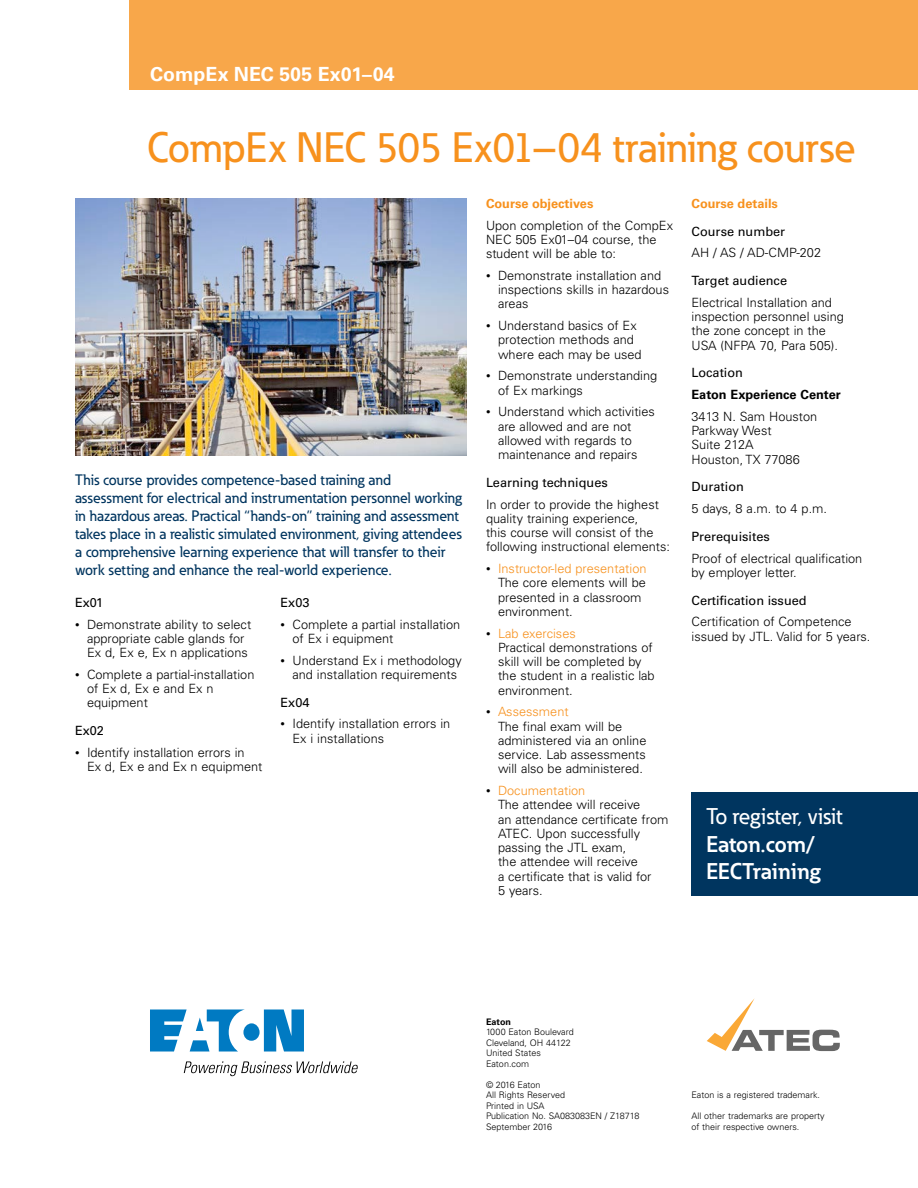
<style>
.page{position:relative;width:918px;height:1188px;background:#fff}
.page>*{position:absolute;margin:0;border:0;box-sizing:border-box;transform-origin:0 0}
.t1{font:500 42px "Eaton";color:#f7911d}
.t2{font:700 22.5px/27px "Eaton";color:#fff}
.t3{font:500 22.5px "Eaton";letter-spacing:.005em;color:#fff}
.t4{font:700 19.5px "Univers LT Std";letter-spacing:.005em;color:#fff}
.t5{font:500 15px/18px "Eaton";color:#00355f}
.t6{font:300 12.75px/14.2px "Univers LT Std";color:#000}
.t7{font:12.75px "Univers LT Std";color:#000}
.t8{font:700 12.75px "Univers LT Std";color:#f7911d}
.t9{font:700 12.75px "Univers LT Std";color:#000}
.t10{font:300 9px/10.5px "Univers LT Std";color:#000}
.t11{font:700 9px "Univers LT Std";color:#000}
.s1{font-size:9px}
.s2{color:#f7911d}
</style>
<div class="page">
<div style="left:692px;top:792px;width:226px;height:103px;background:#00355f"></div>
<img style="left:75px;top:198px;width:392px;height:257px">
<div style="left:129px;top:0;width:789px;height:90px;background:#f8a74a"></div>
<svg style="left:707px;top:998px;width:133px;height:53px"></svg>
<svg style="left:150px;top:1010px;width:154px;height:42px"></svg>
<svg style="left:184px;top:1061px;width:174px;height:15px"></svg>
<h3 class="t4" style="left:150px;top:63px;width:246px">CompEx NEC 505 Ex01–04</h3>
<h1 class="t1" style="left:147px;top:122px;width:711px">CompEx NEC 505 Ex01–04 training course</h1>
<p class="t5" style="left:75px;top:470px;width:389px">This course provides competence-based training and assessment for electrical and instrumentation personnel working in hazardous areas. Practical “hands-on” training and assessment takes place in a realistic simulated environment, giving attendees a comprehensive learning experience that will transfer to their work setting and enhance the real-world experience.</p>
<p class="t7" style="left:75px;top:595px;width:30px">Ex01</p>
<p class="t6" style="left:87px;top:617px;width:166px;text-indent:-12px"><span class="s1">•</span> Demonstrate ability to select appropriate cable glands for<br>Ex d, Ex e, Ex n applications</p>
<p class="t6" style="left:87px;top:667px;width:169px;text-indent:-12px"><span class="s1">•</span> Complete a partial-installation of Ex d, Ex e and Ex n equipment</p>
<p class="t7" style="left:75px;top:723px;width:31px">Ex02</p>
<p class="t6" style="left:87px;top:745px;width:177px;text-indent:-12px"><span class="s1">•</span> Identify installation errors in<br>Ex d, Ex e and Ex n equipment</p>
<p class="t7" style="left:281px;top:595px;width:31px">Ex03</p>
<p class="t6" style="left:293px;top:617px;width:169px;text-indent:-12px"><span class="s1">•</span> Complete a partial installation of Ex i equipment</p>
<p class="t6" style="left:281px;top:653px;width:183px;text-align:center"><span class="s1">•</span> Understand Ex i methodology and installation requirements</p>
<p class="t7" style="left:281px;top:695px;width:31px">Ex04</p>
<p class="t6" style="left:293px;top:717px;width:159px;text-indent:-12px"><span class="s1">•</span> Identify installation errors in<br>Ex i installations</p>
<p class="t8" style="left:486px;top:196px;width:109px">Course objectives</p>
<p class="t6" style="left:486px;top:218px;width:189px">Upon completion of the CompEx<br>NEC 505 Ex01–04 course, the student will be able to:</p>
<p class="t6" style="left:498px;top:268px;width:173px;text-indent:-12px"><span class="s1">•</span> Demonstrate installation and inspections skills in hazardous areas</p>
<p class="t6" style="left:498px;top:319px;width:145px;text-indent:-12px"><span class="s1">•</span> Understand basics of Ex protection methods and where each may be used</p>
<p class="t6" style="left:498px;top:369px;width:161px;text-indent:-12px"><span class="s1">•</span> Demonstrate understanding of Ex markings</p>
<p class="t6" style="left:498px;top:405px;width:158px;text-indent:-12px"><span class="s1">•</span> Understand which activities are allowed and are not allowed with regards to maintenance and repairs</p>
<p class="t7" style="left:486px;top:475px;width:123px">Learning techniques</p>
<p class="t6" style="left:486px;top:497px;width:186px">In order to provide the highest quality training experience,<br>this course will consist of the following instructional elements:</p>
<p class="t6" style="left:498px;top:562px;width:150px;text-indent:-12px"><span class="s1">•</span> <span class="s2">Instructor-led presentation<br></span>The core elements will be presented in a classroom environment.</p>
<p class="t6" style="left:498px;top:626px;width:158px;text-indent:-12px"><span class="s1">•</span> <span class="s2">Lab exercises<br></span>Practical demonstrations of skill will be completed by the student in a realistic lab environment.</p>
<p class="t6" style="left:498px;top:705px;width:150px;text-indent:-12px"><span class="s1">•</span> <span class="s2">Assessment<br></span>The final exam will be administered via an online service. Lab assessments will also be administered.</p>
<p class="t6" style="left:498px;top:784px;width:172px;text-indent:-12px"><span class="s1">•</span> <span class="s2">Documentation<br></span>The attendee will receive<br>an attendance certificate from<br>ATEC. Upon successfully passing the JTL exam,<br>the attendee will receive<br>a certificate that is valid for<br>5 years.</p>
<p class="t8" style="left:692px;top:196px;width:88px">Course details</p>
<p class="t7" style="left:692px;top:224px;width:95px">Course number</p>
<p class="t6" style="left:692px;top:246px;width:131px">AH / AS / AD-CMP-202</p>
<p class="t7" style="left:692px;top:273px;width:97px">Target audience</p>
<p class="t6" style="left:692px;top:295px;width:154px">Electrical Installation and inspection personnel using the zone concept in the<br>USA (NFPA 70, Para 505).</p>
<p class="t7" style="left:692px;top:365px;width:53px">Location</p>
<p class="t9" style="left:692px;top:387px;width:151px">Eaton Experience Center</p>
<p class="t6" style="left:692px;top:409px;width:127px">3413 N. Sam Houston<br>Parkway West<br>Suite 212A<br>Houston, TX 77086</p>
<p class="t7" style="left:692px;top:479px;width:54px">Duration</p>
<p class="t6" style="left:692px;top:502px;width:137px">5 days, 8 a.m. to 4 p.m.</p>
<p class="t7" style="left:692px;top:529px;width:80px">Prerequisites</p>
<p class="t6" style="left:692px;top:551px;width:172px">Proof of electrical qualification by employer letter.</p>
<p class="t7" style="left:692px;top:593px;width:117px">Certification issued</p>
<p class="t6" style="left:692px;top:615px;width:180px">Certification of Competence issued by JTL. Valid for 5 years.</p>
<h2 class="t3" style="left:706px;top:803px;width:138px">To register, visit</h2>
<h2 class="t2" style="left:706px;top:831px;width:116px">Eaton.com/<br>EECTraining</h2>
<p class="t11" style="left:486px;top:1016px;width:27px">Eaton</p>
<p class="t10" style="left:486px;top:1027px;width:89px">1000 Eaton Boulevard<br>Cleveland, OH 44122<br>United States<br>Eaton.com</p>
<p class="t10" style="left:486px;top:1079px;width:155px">© 2016 Eaton<br>All Rights Reserved<br>Printed in USA<br>Publication No. SA083083EN / Z18718<br>September 2016</p>
<p class="t10" style="left:692px;top:1090px;width:130px">Eaton is a registered trademark.</p>
<p class="t10" style="left:692px;top:1111px;width:135px">All other trademarks are property of their respective owners.</p>
</div>
